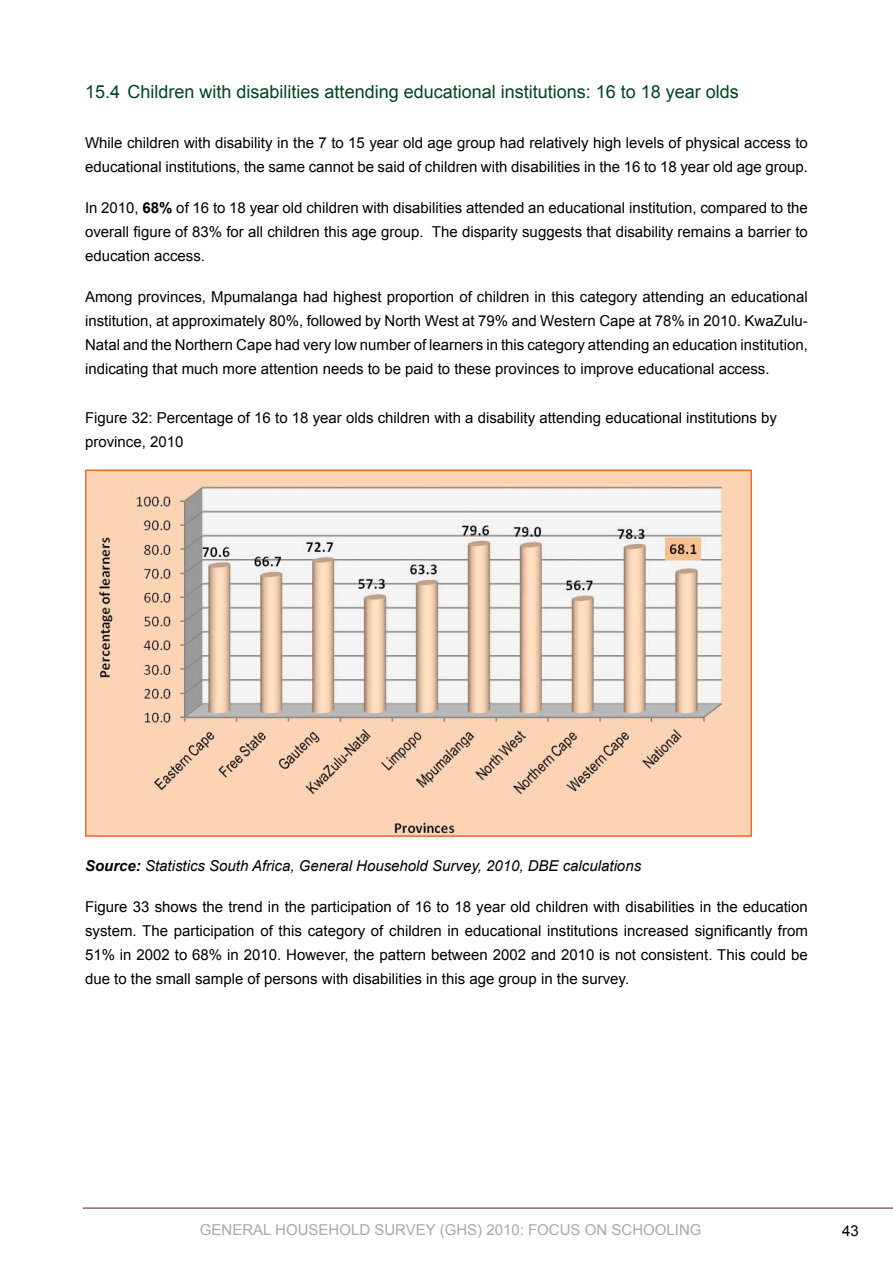
<style>
.page{position:relative;width:893px;height:1263px;background:#fff}
.page>*{position:absolute;margin:0;border:0;box-sizing:border-box;transform-origin:0 0}
.t1{font:18px "Arial";color:#004521}
.t2{font:15px/24px "Arial";color:#000;text-align:justify}
.t3{font:italic 15px "Arial";color:#000}
.t4{font:15px "Arial";color:#a7a9ac}
.s1{font-weight:700}
</style>
<div class="page">
<hr style="left:83px;top:1208px;width:810px;height:1px;background:#541a17">
<img style="left:88px;top:472px;width:661px;height:362px">
<div style="left:85px;top:469px;width:667px;height:368px;border:2px solid #f2692c"></div>
<p class="t1" style="left:85px;top:80px;width:655px">15.4 Children with disabilities attending educational institutions: 16 to 18 year olds</p>
<p class="t2" style="left:85px;top:131px;width:724px">While children with disability in the 7 to 15 year old age group had relatively high levels of physical access to educational institutions, the same cannot be said of children with disabilities in the 16 to 18 year old age group.</p>
<p class="t2" style="left:85px;top:196px;width:724px">In 2010, <span class="s1">68%</span> of 16 to 18 year old children with disabilities attended an educational institution, compared to the overall figure of 83% for all children this age group. The disparity suggests that disability remains a barrier to education access.</p>
<p class="t2" style="left:85px;top:285px;width:724px">Among provinces, Mpumalanga had highest proportion of children in this category attending an educational institution, at approximately 80%, followed by North West at 79% and Western Cape at 78% in 2010. KwaZulu-Natal and the Northern Cape had very low number of learners in this category attending an education institution, indicating that much more attention needs to be paid to these provinces to improve educational access.</p>
<p class="t2" style="left:85px;top:406px;width:694px">Figure 32: Percentage of 16 to 18 year olds children with a disability attending educational institutions by province, 2010</p>
<p class="t3" style="left:85px;top:856px;width:558px"><span class="s1">Source:</span> Statistics South Africa, General Household Survey, 2010, DBE calculations</p>
<p class="t2" style="left:85px;top:895px;width:724px">Figure 33 shows the trend in the participation of 16 to 18 year old children with disabilities in the education system. The participation of this category of children in educational institutions increased significantly from 51% in 2002 to 68% in 2010. However, the pattern between 2002 and 2010 is not consistent. This could be due to the small sample of persons with disabilities in this age group in the survey.</p>
<p class="t4" style="left:200px;top:1219px;width:503px">GENERAL HOUSEHOLD SURVEY (GHS) 2010: FOCUS ON SCHOOLING</p>
<p class="t2" style="left:842px;top:1218px;width:18px">43</p>
</div>
